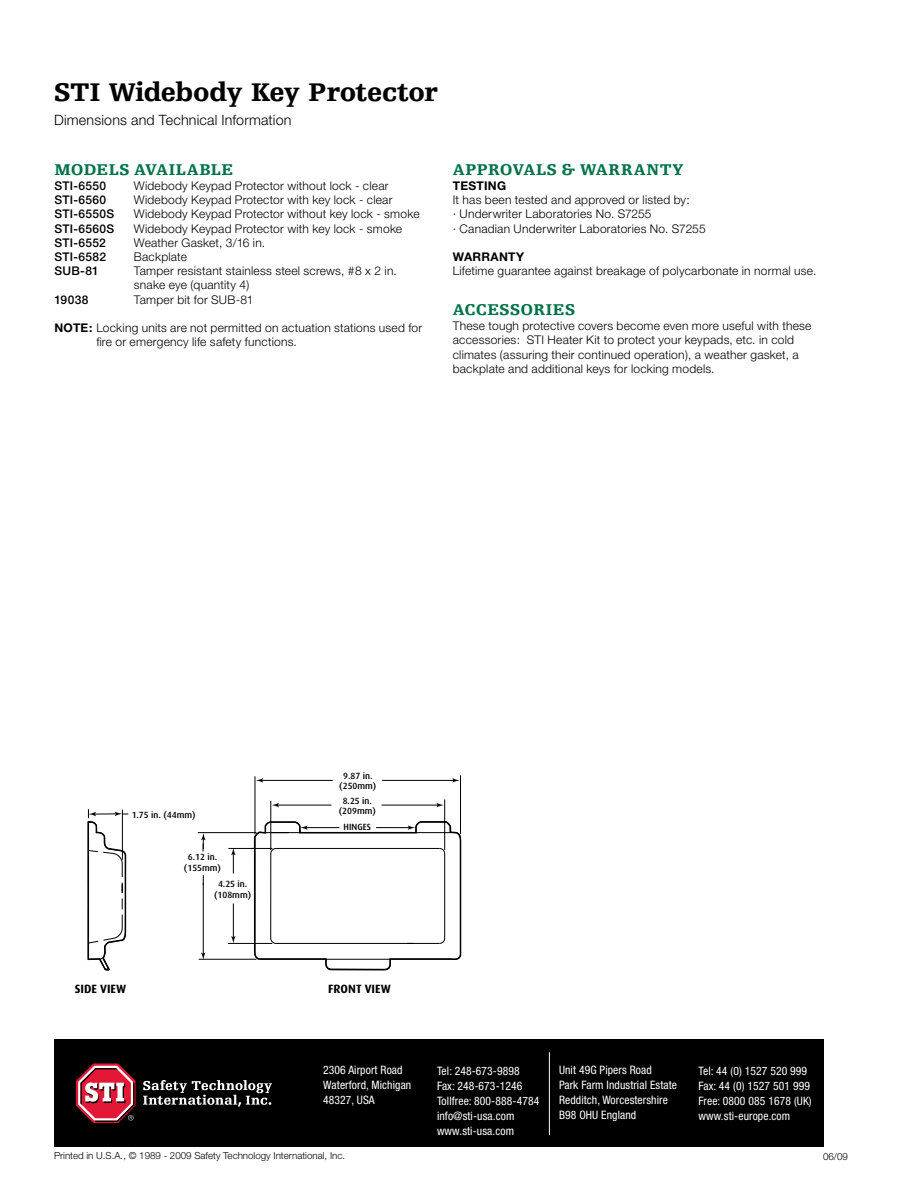
<style>
.page{position:relative;width:918px;height:1188px;background:#fff}
.page>*{position:absolute;margin:0;border:0;box-sizing:border-box;transform-origin:0 0}
.t1{font:900 27px "Egyptienne F";letter-spacing:-.02em;color:#000}
.t2{font:900 16.5px "Egyptienne F";letter-spacing:.025em;color:#00724a}
.t3{font:300 14.25px "Helvetica Neue";letter-spacing:.015em;color:#000}
.t4{font:300 12px/14.2px "Helvetica Neue";letter-spacing:.02em;color:#000}
.t5{font:500 12px "Helvetica Neue";letter-spacing:.02em;color:#000}
.t6{font:700 12px "Dax";color:#000}
.t7{font:700 12px "Helvetica Neue";letter-spacing:.025em;color:#000}
.t8{font:condensed 11.7px/15px "Helvetica Neue";letter-spacing:.01em;color:#fff}
.t9{font:300 9.75px "Helvetica Neue";color:#000}
.t10{font:500 9px/10.8px "Dax";color:#000;text-align:center}
.s1{font-weight:700}
</style>
<div class="page">
<div style="left:54px;top:1040px;width:770px;height:108px;background:#000"></div>
<svg style="left:143px;top:1080px;width:129px;height:27px"></svg>
<svg style="left:76px;top:1063px;width:60px;height:60px"></svg>
<hr style="left:549px;top:1052px;width:1px;height:83px;background:#fff">
<svg style="left:87px;top:775px;width:375px;height:196px"></svg>
<h1 class="t1" style="left:54px;top:77px;width:385px">STI WIDEBODY KEY PROTECTOR</h1>
<p class="t3" style="left:54px;top:111px;width:239px">Dimensions and Technical Information</p>
<h2 class="t2" style="left:54px;top:160px;width:181px">MODELS AVAILABLE</h2>
<p class="t5" style="left:54px;top:178px;width:53px">STI-6550</p>
<p class="t4" style="left:134px;top:178px;width:256px">Widebody Keypad Protector without lock - clear</p>
<p class="t5" style="left:54px;top:193px;width:53px">STI-6560</p>
<p class="t4" style="left:134px;top:192px;width:260px">Widebody Keypad Protector with key lock - clear</p>
<p class="t5" style="left:54px;top:207px;width:61px">STI-6550S</p>
<p class="t4" style="left:134px;top:207px;width:287px">Widebody Keypad Protector without key lock - smoke</p>
<p class="t5" style="left:54px;top:221px;width:61px">STI-6560S</p>
<p class="t4" style="left:134px;top:221px;width:270px">Widebody Keypad Protector with key lock - smoke</p>
<p class="t5" style="left:54px;top:235px;width:53px">STI-6552</p>
<p class="t4" style="left:134px;top:235px;width:133px">Weather Gasket, 3/16 in.</p>
<p class="t5" style="left:54px;top:250px;width:53px">STI-6582</p>
<p class="t4" style="left:134px;top:249px;width:55px">Backplate</p>
<p class="t5" style="left:54px;top:264px;width:46px">SUB-81</p>
<p class="t4" style="left:134px;top:264px;width:264px">Tamper resistant stainless steel screws, #8 x 2 in. snake eye (quantity 4)</p>
<p class="t5" style="left:54px;top:292px;width:36px">19038</p>
<p class="t4" style="left:134px;top:292px;width:121px">Tamper bit for SUB-81</p>
<p class="t4" style="left:96px;top:321px;width:327px;text-indent:-42px"><span class="s1">NOTE:</span> Locking units are not permitted on actuation stations used for fire or emergency life safety functions.</p>
<h2 class="t2" style="left:453px;top:160px;width:232px">APPROVALS &amp; WARRANTY</h2>
<p class="t7" style="left:453px;top:178px;width:55px">TESTING</p>
<p class="t4" style="left:453px;top:192px;width:254px">It has been tested and approved or listed by:<br>· Underwriter Laboratories No. S7255<br>· Canadian Underwriter Laboratories No. S7255</p>
<p class="t7" style="left:453px;top:249px;width:73px">WARRANTY</p>
<p class="t4" style="left:453px;top:264px;width:365px">Lifetime guarantee against breakage of polycarbonate in normal use.</p>
<h2 class="t2" style="left:453px;top:300px;width:122px">ACCESSORIES</h2>
<p class="t4" style="left:453px;top:318px;width:360px">These tough protective covers become even more useful with these accessories: STI Heater Kit to protect your keypads, etc. in cold climates (assuring their continued operation), a weather gasket, a backplate and additional keys for locking models.</p>
<p class="t10" style="left:132px;top:809px;width:65px">1.75 in. (44mm)</p>
<p class="t10" style="left:184px;top:852px;width:39px">6.12 in. (155mm)</p>
<p class="t10" style="left:214px;top:879px;width:39px">4.25 in. (108mm)</p>
<p class="t10" style="left:339px;top:770px;width:39px">9.87 in. (250mm)</p>
<p class="t10" style="left:344px;top:822px;width:29px">HINGES</p>
<p class="t10" style="left:339px;top:795px;width:39px">8.25 in. (209mm)</p>
<p class="t6" style="left:75px;top:982px;width:53px">SIDE VIEW</p>
<p class="t6" style="left:328px;top:982px;width:64px">FRONT VIEW</p>
<p class="t8" style="left:323px;top:1063px;width:90px">2306 Airport Road<br>Waterford, Michigan<br>48327, USA</p>
<p class="t8" style="left:437px;top:1063px;width:104px">Tel: 248-673-9898<br>Fax: 248-673-1246<br>Tollfree: 800-888-4784 info@sti-usa.com www.sti-usa.com</p>
<p class="t8" style="left:559px;top:1063px;width:120px">Unit 49G Pipers Road<br>Park Farm Industrial Estate<br>Redditch, Worcestershire<br>B98 OHU England</p>
<p class="t8" style="left:699px;top:1063px;width:115px">Tel: 44 (0) 1527 520 999<br>Fax: 44 (0) 1527 501 999<br>Free: 0800 085 1678 (UK) www.sti-europe.com</p>
<p class="t9" style="left:54px;top:1150px;width:293px">Printed in U.S.A., © 1989 - 2009 Safety Technology International, Inc.</p>
<p class="t9" style="left:823px;top:1150px;width:26px">06/09</p>
</div>
